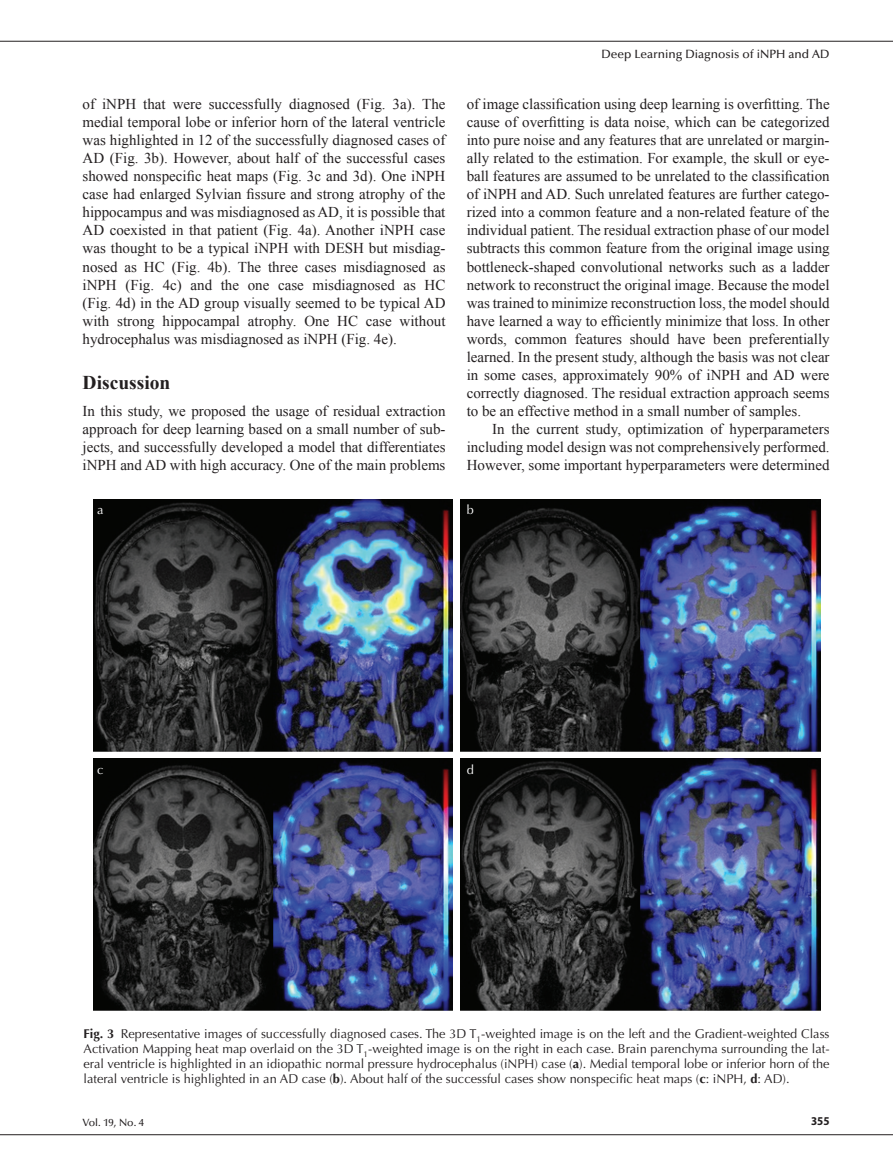
<style>
.page{position:relative;width:893px;height:1174px;background:#fff}
.page>*{position:absolute;margin:0;border:0;box-sizing:border-box;transform-origin:0 0}
.t1{font:700 19.5px "Times New Roman";color:#231f20}
.Txf{font:15px/18px "Times New Roman";color:#231f20;text-align:justify}
.Tx{font:15px/18px "Times New Roman";color:#231f20;text-align:justify}
.Table_Fig_Box_Title{font:12.75px/15px "Optima LT Std";color:#231f20;text-align:justify}
.Txf-2{font:12.75px "Optima LT Std";color:#fff}
.t2{font:500 12px "Optima LT Std";color:#231f20}
.t3{font:700 semi-condensed 12px "Myriad Pro";color:#231f20}
.t4{font:500 10.5px "Optima LT Std";color:#231f20}
.s1{font-weight:700}
</style>
<div class="page">
<hr style="left:0;top:41px;width:893px;height:1px;background:#231f20">
<hr style="left:0;top:1134px;width:893px;height:1px;background:#231f20">
<img style="left:93px;top:500px;width:359px;height:251px">
<img style="left:461px;top:500px;width:359px;height:251px">
<img style="left:93px;top:758px;width:359px;height:252px">
<img style="left:461px;top:758px;width:359px;height:252px">
<p class="Tx" style="left:83px;top:95px;width:364px">of iNPH that were successfully diagnosed (Fig. 3a). The medial temporal lobe or inferior horn of the lateral ventricle was highlighted in 12 of the successfully diagnosed cases of AD (Fig. 3b). However, about half of the successful cases showed nonspecific heat maps (Fig. 3c and 3d). One iNPH case had enlarged Sylvian fissure and strong atrophy of the hippocampus and was misdiagnosed as AD, it is possible that AD coexisted in that patient (Fig. 4a). Another iNPH case was thought to be a typical iNPH with DESH but misdiag&shy;nosed as HC (Fig. 4b). The three cases misdiagnosed as iNPH (Fig. 4c) and the one case misdiagnosed as HC (Fig. 4d) in the AD group visually seemed to be typical AD with strong hippocampal atrophy. One HC case without hydrocephalus was misdiagnosed as iNPH (Fig. 4e).</p>
<h1 class="t1" style="left:83px;top:368px;width:89px">Discussion</h1>
<p class="Txf" style="left:83px;top:401px;width:364px">In this study, we proposed the usage of residual extraction approach for deep learning based on a small number of sub&shy;jects, and successfully developed a model that differentiates iNPH and AD with high accuracy. One of the main problems</p>
<p class="t2" style="left:602px;top:48px;width:229px">Deep Learning Diagnosis of iNPH and AD</p>
<p class="Txf" style="left:467px;top:95px;width:364px">of image classification using deep learning is overfitting. The cause of overfitting is data noise, which can be categorized into pure noise and any features that are unrelated or margin&shy;ally related to the estimation. For example, the skull or eye&shy;ball features are assumed to be unrelated to the classification of iNPH and AD. Such unrelated features are further catego&shy;rized into a common feature and a non-related feature of the individual patient. The residual extraction phase of our model subtracts this common feature from the original image using bottleneck-shaped convolutional networks such as a ladder network to reconstruct the original image. Because the model was trained to minimize reconstruction loss, the model should have learned a way to efficiently minimize that loss. In other words, common features should have been preferentially learned. In the present study, although the basis was not clear in some cases, approximately 90% of iNPH and AD were correctly diagnosed. The residual extraction approach seems to be an effective method in a small number of samples.</p>
<p class="Tx" style="left:467px;top:419px;width:364px;text-indent:26px">In the current study, optimization of hyperparameters including model design was not comprehensively performed.<br>However, some important hyperparameters were determined</p>
<p class="Txf-2" style="left:97px;top:502px;width:8px">a</p>
<p class="Txf-2" style="left:467px;top:502px;width:9px">b</p>
<p class="Txf-2" style="left:97px;top:762px;width:8px">c</p>
<p class="Txf-2" style="left:467px;top:762px;width:9px">d</p>
<p class="Table_Fig_Box_Title" style="left:84px;top:1026px;width:747px"><span class="s1">Fig. 3</span> Representative images of successfully diagnosed cases. The 3D T<sub>1</sub>-weighted image is on the left and the Gradient-weighted Class Activation Mapping heat map overlaid on the 3D T<sub>1</sub>-weighted image is on the right in each case. Brain parenchyma surrounding the lat&shy;eral ventricle is highlighted in an idiopathic normal pressure hydrocephalus (iNPH) case (<span class="s1">a</span>). Medial temporal lobe or inferior horn of the lateral ventricle is highlighted in an AD case (<span class="s1">b</span>). About half of the successful cases show nonspecific heat maps (<span class="s1">c</span>: iNPH, <span class="s1">d</span>: AD).</p>
<p class="t4" style="left:83px;top:1116px;width:63px">Vol. 19, No. 4</p>
<p class="t3" style="left:811px;top:1113px;width:20px">355</p>
</div>
